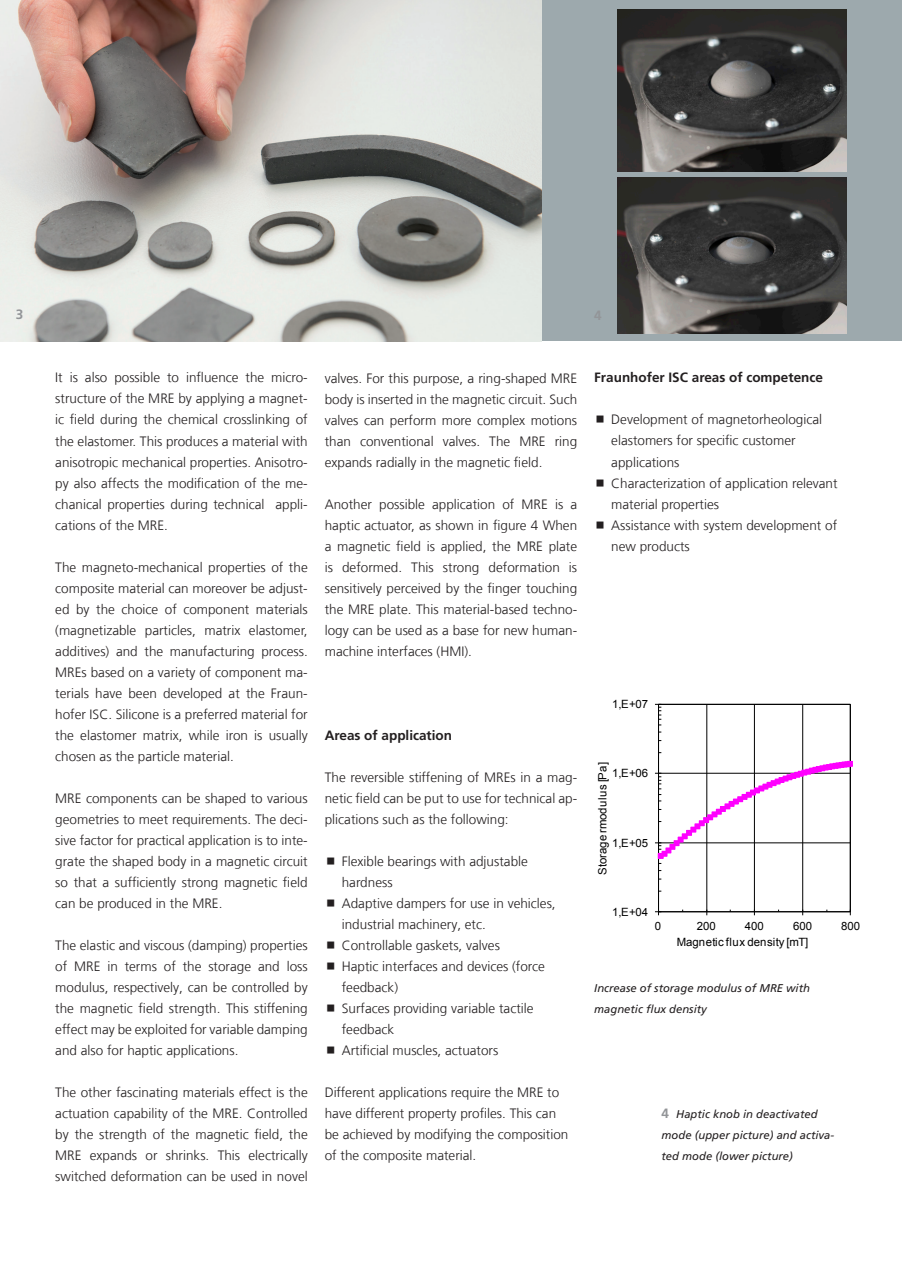
<style>
.page{position:relative;width:902px;height:1272px;background:#fff}
.page>*{position:absolute;margin:0;border:0;box-sizing:border-box;transform-origin:0 0}
.t1{font:300 13.5px/21px "Frutiger LT Com";color:#231f20;text-align:justify}
.t2{font:700 13.5px "Frutiger LT Com";color:#231f20}
.t3{font:700 13.5px "Frutiger LT Com";color:#939598}
.t4{font:11.4px "Arial";letter-spacing:.005em;color:#000}
.t5{font:italic 11.25px/21px "Frutiger LT Com";color:#231f20}
.s1{font-weight:700;font-style:normal;font-size:13.5px;color:#939598}
</style>
<div class="page">
<div style="left:0;top:0;width:901px;height:340px;background:#9da9ad"></div>
<img style="left:0;top:0;width:541px;height:341px">
<hr style="left:706px;top:704px;width:1px;height:207px;background:#000">
<hr style="left:754px;top:704px;width:1px;height:207px;background:#000">
<hr style="left:802px;top:704px;width:1px;height:207px;background:#000">
<div style="left:658px;top:704px;width:192px;height:208px;border:1px solid #000"></div>
<hr style="left:658px;top:704px;width:1px;height:207px;background:#000">
<svg style="left:655px;top:704px;width:6px;height:21px"></svg>
<hr style="left:658px;top:911px;width:192px;height:1px;background:#000">
<svg style="left:655px;top:909px;width:6px;height:6px"></svg>
<svg style="left:655px;top:761px;width:197px;height:103px"></svg>
<img style="left:617px;top:10px;width:229px;height:162px">
<img style="left:617px;top:178px;width:229px;height:156px">
<p class="t3" style="left:16px;top:307px;width:9px">3</p>
<p class="t3" style="left:594px;top:307px;width:9px">4</p>
<p class="t1" style="left:55px;top:367px;width:254px">It is also possible to influence the micro&shy;structure of the MRE by applying a magnet&shy;ic field during the chemical crosslinking of the elastomer. This produces a material with anisotropic mechanical properties. Anisotro&shy;py also affects the modification of the me&shy;chanical properties during technical appli&shy;cations of the MRE.</p>
<p class="t1" style="left:55px;top:556px;width:254px">The magneto-mechanical properties of the composite material can moreover be adjust&shy;ed by the choice of component materials (magnetizable particles, matrix elastomer, additives) and the manufacturing process.<br>MREs based on a variety of component ma&shy;terials have been developed at the Fraun&shy;hofer ISC. Silicone is a preferred material for the elastomer matrix, while iron is usually chosen as the particle material.</p>
<p class="t1" style="left:55px;top:787px;width:254px">MRE components can be shaped to various geometries to meet requirements. The deci&shy;sive factor for practical application is to inte&shy;grate the shaped body in a magnetic circuit so that a sufficiently strong magnetic field can be produced in the MRE.</p>
<p class="t1" style="left:55px;top:934px;width:254px">The elastic and viscous (damping) properties of MRE in terms of the storage and loss modulus, respectively, can be controlled by the magnetic field strength. This stiffening effect may be exploited for variable damping and also for haptic applications.</p>
<p class="t1" style="left:55px;top:1081px;width:254px">The other fascinating materials effect is the actuation capability of the MRE. Controlled by the strength of the magnetic field, the MRE expands or shrinks. This electrically switched deformation can be used in novel</p>
<p class="t1" style="left:325px;top:367px;width:254px">valves. For this purpose, a ring-shaped MRE body is inserted in the magnetic circuit. Such valves can perform more complex motions than conventional valves. The MRE ring expands radially in the magnetic field.</p>
<p class="t1" style="left:325px;top:493px;width:254px">Another possible application of MRE is a haptic actuator, as shown in figure 4 When a magnetic field is applied, the MRE plate is deformed. This strong deformation is sensitively perceived by the finger touching the MRE plate. This material-based techno&shy;logy can be used as a base for new human&shy;machine interfaces (HMI).</p>
<p class="t2" style="left:325px;top:727px;width:129px">Areas of application</p>
<p class="t1" style="left:325px;top:766px;width:254px">The reversible stiffening of MREs in a mag&shy;netic field can be put to use for technical ap&shy;plications such as the following:</p>
<p class="t1" style="left:342px;top:850px;width:215px;text-align:left">Flexible bearings with adjustable hardness<br>Adaptive dampers for use in vehicles, industrial machinery, etc.<br>Controllable gaskets, valves<br>Haptic interfaces and devices (force feedback)<br>Surfaces providing variable tactile feedback<br>Artificial muscles, actuators</p>
<p class="t1" style="left:325px;top:1081px;width:245px;text-align:left">Different applications require the MRE to have different property profiles. This can be achieved by modifying the composition of the composite material.</p>
<p class="t2" style="left:594px;top:370px;width:230px">Fraunhofer ISC areas of competence</p>
<p class="t1" style="left:611px;top:409px;width:228px;text-align:left">Development of magnetorheological elastomers for specific customer applications<br>Characterization of application relevant material properties<br>Assistance with system development of new products</p>
<p class="t4" style="left:612px;top:696px;width:38px">1,E+07</p>
<p class="t4" style="left:594px;top:874px;width:114px;rotate:-90deg">Storage rmodulus [Pa]</p>
<p class="t4" style="left:612px;top:766px;width:38px">1,E+06</p>
<p class="t4" style="left:612px;top:835px;width:38px">1,E+05</p>
<p class="t4" style="left:612px;top:904px;width:38px">1,E+04</p>
<p class="t4" style="left:655px;top:918px;width:8px">0</p>
<p class="t4" style="left:696px;top:918px;width:21px">200</p>
<p class="t4" style="left:744px;top:918px;width:21px">400</p>
<p class="t4" style="left:793px;top:918px;width:21px">600</p>
<p class="t4" style="left:841px;top:918px;width:21px">800</p>
<p class="t4" style="left:676px;top:934px;width:133px">Magnetic flux density [mT]</p>
<p class="t5" style="left:594px;top:977px;width:217px">Increase of storage modulus of MRE with magnetic flux density</p>
<p class="t5" style="left:661px;top:1103px;width:174px"><span class="s1">4</span> Haptic knob in deactivated mode (upper picture) and activa&shy;ted mode (lower picture)</p>
</div>
